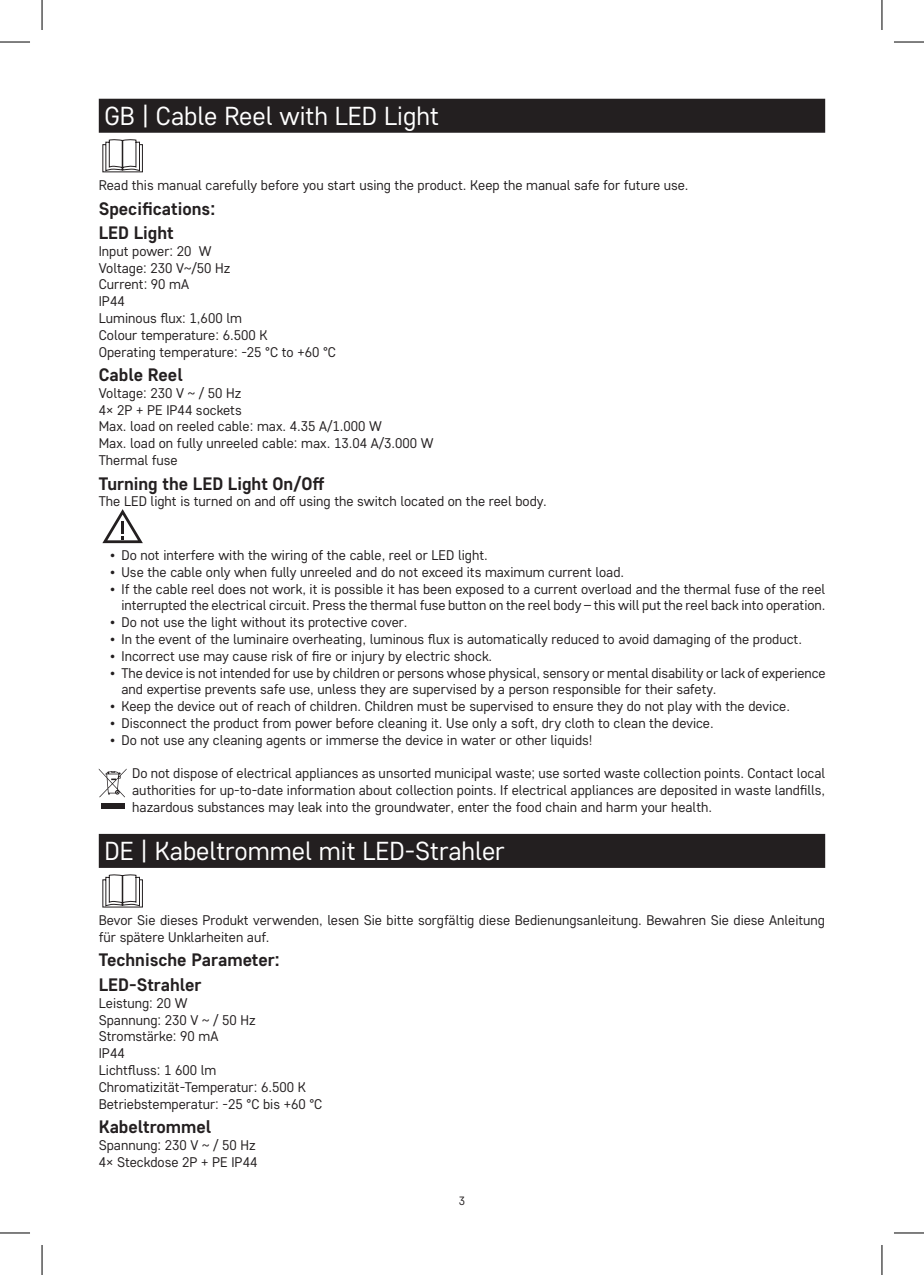
<style>
.page{position:relative;width:924px;height:1275px;background:#fff}
.page>*{position:absolute;margin:0;border:0;box-sizing:border-box;transform-origin:0 0}
.t1{font:26px "Core Sans D35";color:#fff}
.t2{font:700 18px/24.4px "Core Sans D55";color:#231f20}
.t3{font:14px/16.8px "Core Sans D35";color:#231f20}
.t4{font:12px "Core Sans D35";color:#231f20}
</style>
<div class="page">
<div style="left:99px;top:99px;width:725px;height:34px;background:#231f20"></div>
<div style="left:99px;top:834px;width:725px;height:34px;background:#231f20"></div>
<svg style="left:102px;top:139px;width:41px;height:33px"></svg>
<svg style="left:102px;top:509px;width:41px;height:34px"></svg>
<svg style="left:99px;top:769px;width:27px;height:28px"></svg>
<div style="left:101px;top:803px;width:23px;height:6px;background:#231f20"></div>
<svg style="left:102px;top:874px;width:41px;height:33px"></svg>
<hr style="left:0;top:42px;width:30px;height:1px;background:#000">
<hr style="left:893px;top:42px;width:30px;height:1px;background:#000">
<hr style="left:0;top:1232px;width:30px;height:1px;background:#000">
<hr style="left:893px;top:1232px;width:30px;height:1px;background:#000">
<hr style="left:42px;top:0;width:1px;height:30px;background:#000">
<hr style="left:42px;top:1245px;width:1px;height:30px;background:#000">
<hr style="left:881px;top:0;width:1px;height:30px;background:#000">
<hr style="left:881px;top:1245px;width:1px;height:30px;background:#000">
<h1 class="t1" style="left:104px;top:99px;width:336px">GB | Cable Reel with LED Light</h1>
<p class="t3" style="left:99px;top:176px;width:591px">Read this manual carefully before you start using the product. Keep the manual safe for future use.</p>
<p class="t2" style="left:99px;top:195px;width:118px">Specifications:<br>LED Light</p>
<p class="t3" style="left:99px;top:242px;width:239px">Input power: 20 W<br>Voltage: 230 V~/50 Hz<br>Current: 90 mA<br>IP44<br>Luminous flux: 1,600 lm<br>Colour temperature: 6.500 K<br>Operating temperature: -25 °C to +60 °C</p>
<p class="t2" style="left:99px;top:362px;width:85px">Cable Reel</p>
<p class="t3" style="left:99px;top:384px;width:336px">Voltage: 230 V ~ / 50 Hz<br>4× 2P + PE IP44 sockets<br>Max. load on reeled cable: max. 4.35 A/1.000 W<br>Max. load on fully unreeled cable: max. 13.04 A/3.000 W<br>Thermal fuse</p>
<p class="t2" style="left:99px;top:470px;width:227px">Turning the LED Light On/Off</p>
<p class="t3" style="left:99px;top:492px;width:449px">The LED light is turned on and off using the switch located on the reel body.</p>
<p class="t3" style="left:110px;top:546px;width:379px">• Do not interfere with the wiring of the cable, reel or LED light.</p>
<p class="t3" style="left:110px;top:563px;width:515px">• Use the cable only when fully unreeled and do not exceed its maximum current load.</p>
<p class="t3" style="left:110px;top:580px;width:716px;text-align:right">• If the cable reel does not work, it is possible it has been exposed to a current overload and the thermal fuse of the reel interrupted the electrical circuit. Press the thermal fuse button on the reel body – this will put the reel back into operation.</p>
<p class="t3" style="left:110px;top:613px;width:298px">• Do not use the light without its protective cover.</p>
<p class="t3" style="left:110px;top:630px;width:693px">• In the event of the luminaire overheating, luminous flux is automatically reduced to avoid damaging of the product.</p>
<p class="t3" style="left:110px;top:647px;width:383px">• Incorrect use may cause risk of fire or injury by electric shock.</p>
<p class="t3" style="left:121px;top:664px;width:705px;text-indent:-11px">• The device is not intended for use by children or persons whose physical, sensory or mental disability or lack of experience and expertise prevents safe use, unless they are supervised by a person responsible for their safety.</p>
<p class="t3" style="left:110px;top:697px;width:681px">• Keep the device out of reach of children. Children must be supervised to ensure they do not play with the device.</p>
<p class="t3" style="left:110px;top:714px;width:605px">• Disconnect the product from power before cleaning it. Use only a soft, dry cloth to clean the device.</p>
<p class="t3" style="left:110px;top:731px;width:483px">• Do not use any cleaning agents or immerse the device in water or other liquids!</p>
<p class="t3" style="left:132px;top:764px;width:694px;text-align:justify">Do not dispose of electrical appliances as unsorted municipal waste; use sorted waste collection points. Contact local authorities for up-to-date information about collection points. If electrical appliances are deposited in waste landfills, hazardous substances may leak into the groundwater, enter the food chain and harm your health.</p>
<h1 class="t1" style="left:104px;top:834px;width:401px">DE | Kabeltrommel mit LED-Strahler</h1>
<p class="t3" style="left:99px;top:911px;width:727px">Bevor Sie dieses Produkt verwenden, lesen Sie bitte sorgfältig diese Bedienungsanleitung. Bewahren Sie diese Anleitung für spätere Unklarheiten auf.</p>
<p class="t2" style="left:99px;top:947px;width:182px">Technische Parameter:<br>LED-Strahler</p>
<p class="t3" style="left:99px;top:994px;width:225px">Leistung: 20 W<br>Spannung: 230 V ~ / 50 Hz<br>Stromstärke: 90 mA<br>IP44<br>Lichtfluss: 1 600 lm<br>Chromatizität-Temperatur: 6.500 K<br>Betriebstemperatur: -25 °C bis +60 °C</p>
<p class="t2" style="left:99px;top:1114px;width:114px">Kabeltrommel</p>
<p class="t3" style="left:99px;top:1136px;width:160px">Spannung: 230 V ~ / 50 Hz<br>4× Steckdose 2P + PE IP44</p>
<p class="t4" style="left:458px;top:1192px;width:8px">3</p>
</div>
